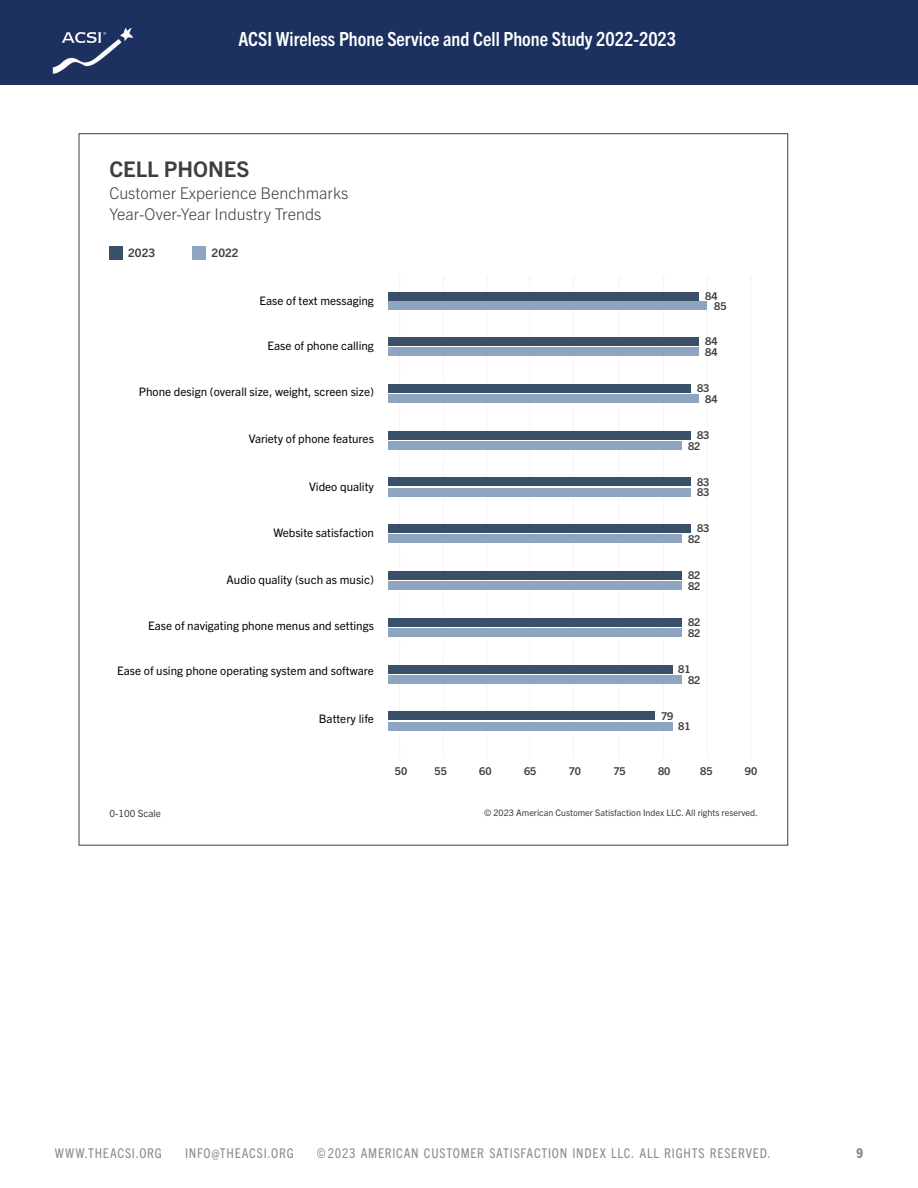
<style>
.page{position:relative;width:918px;height:1188px;background:#fff}
.page>*{position:absolute;margin:0;border:0;box-sizing:border-box;transform-origin:0 0}
.t1{font:700 21.6px "Trade Gothic Next LT Pro";color:#403f3f}
.t2{font:700 condensed 19.5px "Trade Gothic Next LT Pro";color:#fff}
.t3{font:300 16.2px/21.6px "Trade Gothic Next LT Pro";color:#403f3f}
.sidebar{font:condensed 13.5px "Trade Gothic Next LT Pro";letter-spacing:.055em;color:#8c8c8c}
.sidebar-2{font:800 condensed 13.5px "Trade Gothic Next LT Pro";color:#8c8c8c}
.t4{font:11.7px "Trade Gothic Next LT Pro";color:#040503}
.t5{font:700 11.7px "Trade Gothic Next LT Pro";color:#403f3f}
.t6{font:700 10.8px/10.8px "Trade Gothic Next LT Pro";color:#403f3f}
.t7{font:9.9px "Trade Gothic Next LT Pro";color:#403f3f}
.t8{font:9px "Trade Gothic Next LT Pro";color:#403f3f}
</style>
<div class="page">
<div style="left:0;top:0;width:918px;height:84px;background:#1c3160"></div>
<svg style="left:443px;top:277px;width:1px;height:479px"></svg>
<svg style="left:486px;top:277px;width:2px;height:479px"></svg>
<svg style="left:529px;top:277px;width:2px;height:479px"></svg>
<svg style="left:573px;top:277px;width:1px;height:479px"></svg>
<svg style="left:618px;top:277px;width:2px;height:479px"></svg>
<svg style="left:663px;top:277px;width:1px;height:479px"></svg>
<svg style="left:750px;top:277px;width:2px;height:479px"></svg>
<svg style="left:399px;top:277px;width:2px;height:479px"></svg>
<div style="left:109px;top:246px;width:14px;height:13px;background:#3a5068"></div>
<div style="left:192px;top:246px;width:14px;height:13px;background:#8da5c0"></div>
<div style="left:388px;top:337px;width:311px;height:9px;background:#3a5068"></div>
<div style="left:388px;top:347px;width:311px;height:9px;background:#8da5c0"></div>
<div style="left:388px;top:571px;width:294px;height:9px;background:#3a5068"></div>
<div style="left:388px;top:581px;width:294px;height:9px;background:#8da5c0"></div>
<div style="left:388px;top:618px;width:294px;height:9px;background:#3a5068"></div>
<div style="left:388px;top:628px;width:294px;height:9px;background:#8da5c0"></div>
<div style="left:388px;top:665px;width:285px;height:8px;background:#3a5068"></div>
<div style="left:388px;top:675px;width:294px;height:9px;background:#8da5c0"></div>
<div style="left:388px;top:712px;width:267px;height:8px;background:#3a5068"></div>
<div style="left:388px;top:722px;width:285px;height:8px;background:#8da5c0"></div>
<div style="left:388px;top:431px;width:303px;height:8px;background:#3a5068"></div>
<div style="left:388px;top:441px;width:294px;height:9px;background:#8da5c0"></div>
<div style="left:388px;top:384px;width:303px;height:9px;background:#3a5068"></div>
<div style="left:388px;top:394px;width:311px;height:9px;background:#8da5c0"></div>
<div style="left:388px;top:524px;width:303px;height:9px;background:#3a5068"></div>
<div style="left:388px;top:535px;width:294px;height:8px;background:#8da5c0"></div>
<div style="left:388px;top:302px;width:319px;height:8px;background:#8da5c0"></div>
<div style="left:388px;top:478px;width:303px;height:8px;background:#3a5068"></div>
<div style="left:388px;top:488px;width:303px;height:8px;background:#8da5c0"></div>
<div style="left:388px;top:292px;width:311px;height:8px;background:#3a5068"></div>
<p class="t2" style="left:238px;top:26px;width:439px">ACSI Wireless Phone Service and Cell Phone Study 2022-2023</p>
<p class="t1" style="left:109px;top:154px;width:142px">CELL PHONES</p>
<p class="t3" style="left:109px;top:181px;width:241px">Customer Experience Benchmarks<br>Year-Over-Year Industry Trends</p>
<p class="t5" style="left:128px;top:244px;width:28px">2023</p>
<p class="t5" style="left:212px;top:244px;width:28px">2022</p>
<p class="t4" style="left:259px;top:292px;width:116px">Ease of text messaging</p>
<p class="t4" style="left:268px;top:337px;width:108px">Ease of phone calling</p>
<p class="t4" style="left:139px;top:384px;width:237px">Phone design (overall size, weight, screen size)</p>
<p class="t4" style="left:249px;top:431px;width:127px">Variety of phone features</p>
<p class="t4" style="left:309px;top:478px;width:66px">Video quality</p>
<p class="t4" style="left:273px;top:524px;width:102px">Website satisfaction</p>
<p class="t4" style="left:227px;top:572px;width:149px">Audio quality (such as music)</p>
<p class="t4" style="left:148px;top:618px;width:227px">Ease of navigating phone menus and settings</p>
<p class="t4" style="left:117px;top:663px;width:258px">Ease of using phone operating system and software</p>
<p class="t4" style="left:319px;top:711px;width:57px">Battery life</p>
<p class="t6" style="left:714px;top:290px;width:14px;line-height:10.2px;text-indent:-9px">84<br>85</p>
<p class="t6" style="left:705px;top:335px;width:14px">84<br>84</p>
<p class="t6" style="left:705px;top:382px;width:14px;text-indent:-8px">83<br>84</p>
<p class="t6" style="left:697px;top:429px;width:14px">83</p>
<p class="t6" style="left:688px;top:440px;width:14px">82</p>
<p class="t6" style="left:697px;top:476px;width:14px">83<br>83</p>
<p class="t6" style="left:688px;top:522px;width:23px;text-indent:9px">83<br>82</p>
<p class="t6" style="left:688px;top:569px;width:14px">82</p>
<p class="t6" style="left:688px;top:580px;width:14px">82</p>
<p class="t6" style="left:688px;top:616px;width:14px">82</p>
<p class="t6" style="left:688px;top:627px;width:14px">82</p>
<p class="t6" style="left:688px;top:674px;width:14px">82</p>
<p class="t6" style="left:678px;top:719px;width:14px">81</p>
<p class="t6" style="left:678px;top:663px;width:14px">81</p>
<p class="t6" style="left:661px;top:710px;width:14px">79</p>
<p class="t6" style="left:395px;top:765px;width:14px">50</p>
<p class="t6" style="left:435px;top:765px;width:14px">55</p>
<p class="t6" style="left:479px;top:765px;width:14px">60</p>
<p class="t6" style="left:524px;top:765px;width:14px">65</p>
<p class="t6" style="left:569px;top:765px;width:14px">70</p>
<p class="t6" style="left:613px;top:765px;width:14px">75</p>
<p class="t6" style="left:658px;top:765px;width:14px">80</p>
<p class="t6" style="left:700px;top:765px;width:14px">85</p>
<p class="t6" style="left:745px;top:765px;width:14px">90</p>
<p class="t7" style="left:109px;top:807px;width:53px">0-100 Scale</p>
<p class="t8" style="left:484px;top:807px;width:275px">© 2023 American Customer Satisfaction Index LLC. All rights reserved.</p>
<p class="sidebar" style="left:55px;top:1144px;width:109px">WWW.THEACSI.ORG</p>
<p class="sidebar" style="left:185px;top:1144px;width:110px">INFO@THEACSI.ORG</p>
<p class="sidebar" style="left:317px;top:1144px;width:455px">©2023 AMERICAN CUSTOMER SATISFACTION INDEX LLC. ALL RIGHTS RESERVED.</p>
<p class="sidebar-2" style="left:856px;top:1144px;width:8px">9</p>
</div>
